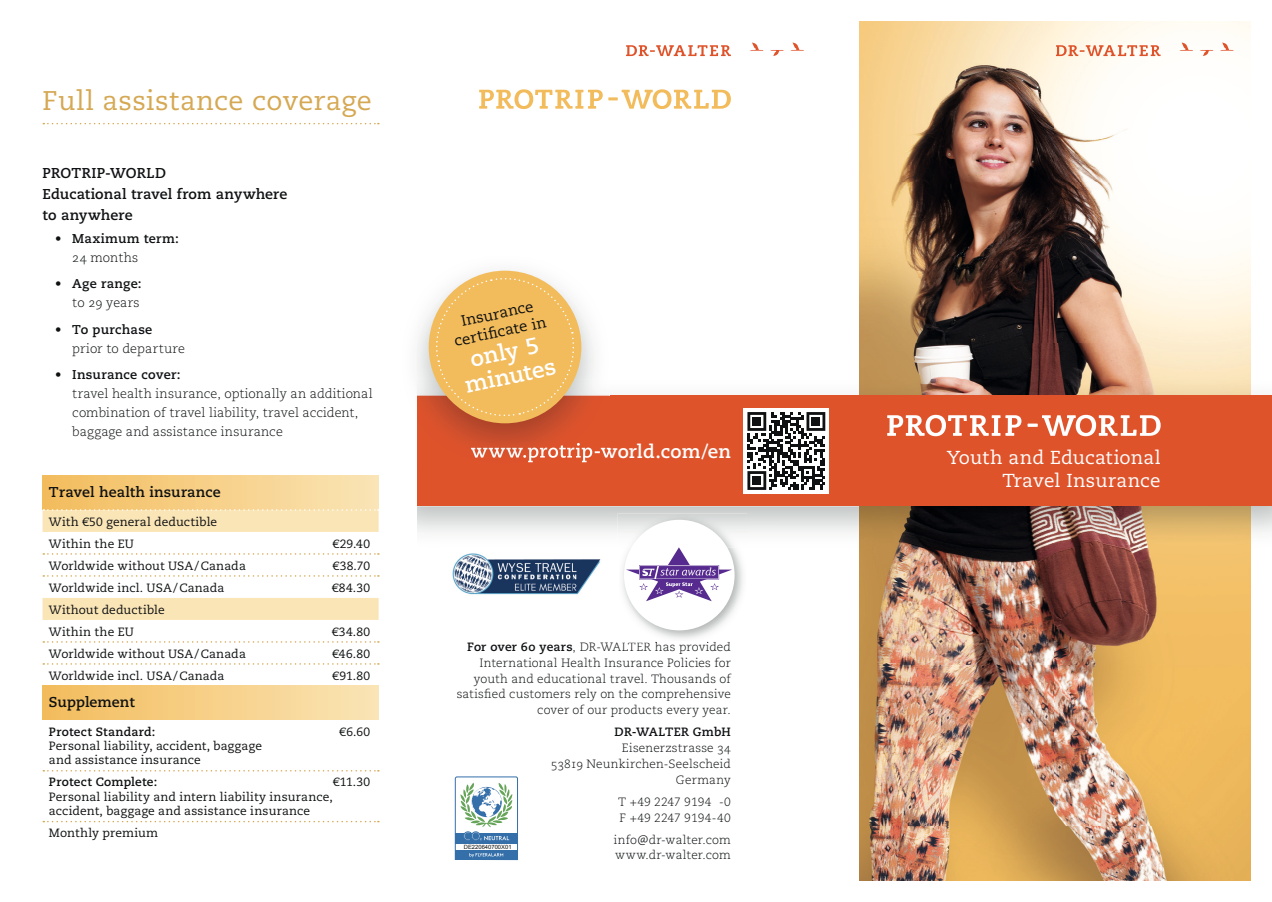
<style>
.page{position:relative;width:1272px;height:902px;background:#fff}
.page>*{position:absolute;margin:0;border:0;box-sizing:border-box;transform-origin:0 0}
.t1{font:27px "Caecilia LT Std";letter-spacing:.015em;color:#d5a853}
.t2{font:700 22.5px/24px "Caecilia LT Std";color:#fff;text-align:center}
.t3{font:18.75px/23.2px "Caecilia LT Std";letter-spacing:.01em;color:#fff;text-align:right}
.t4{font:700 18.75px "Caecilia LT Std";letter-spacing:.01em;color:#fff}
.t5{font:15px/18px "Caecilia LT Std";color:#0e1011;text-align:center}
.t6{font:700 14.25px/21px "Caecilia LT Std";letter-spacing:.01em;color:#0e1011}
.t7{font:300 12.75px/18.8px "Caecilia LT Std";letter-spacing:.005em;color:#0e1011}
.t8{font:700 12.75px/18.8px "Caecilia LT Std";letter-spacing:.025em;color:#0e1011}
.t9{font:12px/14.4px "Caecilia LT Std";letter-spacing:.01em;color:#0e1011}
.t10{font:300 12px/15.8px "Caecilia LT Std";letter-spacing:.015em;color:#0e1011;text-align:right}
.t11{font:700 12px "Caecilia LT Std";letter-spacing:.02em;color:#0e1011}
.t12{font:5.85px "Arial";color:#0e1011}
.s1{font-weight:300}
.s2{font-weight:700}
.s3{font-family:"The Sans Os F"}
</style>
<div class="page">
<img style="left:859px;top:21px;width:391px;height:359px">
<img style="left:859px;top:547px;width:391px;height:333px">
<img style="left:417px;top:380px;width:834px;height:15px">
<img style="left:417px;top:506px;width:854px;height:41px">
<div style="left:402px;top:395px;width:869px;height:111px;background:#df532b"></div>
<svg style="left:479px;top:89px;width:123px;height:20px"></svg>
<svg style="left:608px;top:89px;width:123px;height:20px"></svg>
<svg style="left:887px;top:415px;width:134px;height:21px"></svg>
<svg style="left:1042px;top:415px;width:118px;height:21px"></svg>
<svg style="left:1027px;top:423px;width:10px;height:4px"></svg>
<div style="left:174px;top:263px;width:243px;height:386px;background:#fff"></div>
<svg style="left:1056px;top:45px;width:104px;height:11px"></svg>
<svg style="left:1219px;top:43px;width:14px;height:8px"></svg>
<svg style="left:1179px;top:43px;width:14px;height:8px"></svg>
<svg style="left:1199px;top:50px;width:14px;height:6px"></svg>
<svg style="left:627px;top:45px;width:104px;height:11px"></svg>
<svg style="left:790px;top:43px;width:14px;height:8px"></svg>
<svg style="left:750px;top:43px;width:13px;height:8px"></svg>
<svg style="left:770px;top:50px;width:13px;height:6px"></svg>
<img style="left:417px;top:270px;width:177px;height:110px">
<img style="left:417px;top:395px;width:192px;height:68px">
<img style="left:471px;top:443px;width:138px;height:19px">
<svg style="left:431px;top:273px;width:147px;height:147px"></svg>
<img style="left:617px;top:513px;width:130px;height:126px">
<div style="left:624px;top:519px;width:110px;height:111px;background:#fff;border-radius:50%"></div>
<svg style="left:626px;top:547px;width:106px;height:54px"></svg>
<img style="left:440px;top:536px;width:177px;height:59px">
<img style="left:617px;top:547px;width:1px;height:66px">
<svg style="left:455px;top:776px;width:62px;height:83px"></svg>
<svg style="left:43px;top:123px;width:336px;height:1px"></svg>
<div style="left:43px;top:476px;width:335px;height:34px;background:linear-gradient(to right,#f3bc5d,#fae4b5)"></div>
<div style="left:43px;top:686px;width:335px;height:34px;background:linear-gradient(to right,#f3bc5d,#fae4b5)"></div>
<svg style="left:43px;top:509px;width:336px;height:111px"></svg>
<svg style="left:43px;top:641px;width:336px;height:1px"></svg>
<svg style="left:43px;top:663px;width:336px;height:1px"></svg>
<svg style="left:43px;top:770px;width:336px;height:1px"></svg>
<svg style="left:43px;top:820px;width:336px;height:2px"></svg>
<div style="left:743px;top:408px;width:85px;height:85px;background:#fff"></div>
<svg style="left:747px;top:412px;width:78px;height:78px"></svg>
<div style="left:752px;top:417px;width:8px;height:8px;background:#0e1011"></div>
<div style="left:811px;top:417px;width:9px;height:8px;background:#0e1011"></div>
<div style="left:752px;top:476px;width:8px;height:8px;background:#0e1011"></div>
<h1 class="t1" style="left:43px;top:85px;width:330px">Full assistance coverage</h1>
<p class="t6" style="left:43px;top:163px;width:246px">PROTRIP-WORLD<br>Educational travel from anywhere to anywhere</p>
<p class="t8" style="left:72px;top:229px;width:108px;text-indent:-17px"><span class="s1">•</span> Maximum term:<br><span class="s1">24 months</span></p>
<p class="t7" style="left:55px;top:275px;width:88px;text-align:right">• <span class="s2">Age range: </span>to 29 years</p>
<p class="t7" style="left:72px;top:320px;width:114px;text-indent:-17px">• <span class="s2">To purchase </span>prior to departure</p>
<p class="t7" style="left:72px;top:366px;width:302px;text-indent:-17px">• <span class="s2">Insurance cover:<br></span>travel health insurance, optionally an additional combination of travel liability, travel accident, baggage and assistance insurance</p>
<p class="t6" style="left:49px;top:482px;width:173px">Travel health insurance</p>
<p class="t9" style="left:49px;top:510px;width:170px;line-height:22px">With €50 general deductible<br>Within the EU</p>
<p class="t9" style="left:332px;top:536px;width:39px">€29.40</p>
<p class="t9" style="left:49px;top:558px;width:198px">Worldwide without USA / Canada</p>
<p class="t9" style="left:332px;top:558px;width:39px">€38.70</p>
<p class="t9" style="left:49px;top:580px;width:177px">Worldwide incl. USA / Canada</p>
<p class="t9" style="left:332px;top:580px;width:40px">€84.30</p>
<p class="t9" style="left:49px;top:598px;width:117px;line-height:22px">Without deductible<br>Within the EU</p>
<p class="t9" style="left:332px;top:624px;width:40px">€34.80</p>
<p class="t9" style="left:49px;top:646px;width:198px">Worldwide without USA / Canada</p>
<p class="t9" style="left:332px;top:646px;width:39px">€46.80</p>
<p class="t9" style="left:49px;top:668px;width:177px">Worldwide incl. USA / Canada</p>
<p class="t9" style="left:332px;top:668px;width:39px">€91.80</p>
<p class="t6" style="left:49px;top:692px;width:87px">Supplement</p>
<p class="t11" style="left:49px;top:724px;width:108px">Protect Standard:</p>
<p class="t9" style="left:339px;top:724px;width:32px">€6.60</p>
<p class="t9" style="left:49px;top:738px;width:215px">Personal liability, accident, baggage and assistance insurance</p>
<p class="t11" style="left:49px;top:775px;width:110px">Protect Complete:</p>
<p class="t9" style="left:49px;top:775px;width:323px;text-indent:284px">€11.30<br>Personal liability and intern liability insurance, accident, baggage and assistance insurance</p>
<p class="t9" style="left:49px;top:826px;width:111px">Monthly premium</p>
<p class="t5" style="left:449px;top:315px;width:95px;rotate:-12deg">Insurance certifi cate in</p>
<h2 class="t2" style="left:458px;top:350px;width:94px;rotate:-12deg">only 5 minutes</h2>
<h3 class="t4" style="left:471px;top:440px;width:261px">www.protrip-world.com/en</h3>
<p class="t10" style="left:456px;top:639px;width:276px"><span class="s2">For over 60 years</span>, DR-WALTER has provided International Health Insurance Policies for youth and educational travel. Thousands of satisfied customers rely on the comprehensive cover of our products every year.</p>
<p class="t11" style="left:614px;top:725px;width:118px">DR-WALTER GmbH</p>
<p class="t10" style="left:551px;top:740px;width:181px">Eisenerzstrasse 34<br>53819 Neunkirchen-Seelscheid<br>Germany</p>
<p class="t10" style="left:618px;top:794px;width:114px;text-align:left">T +49 2247 9194 -0<br>F +49 2247 9194-40</p>
<p class="t10" style="left:614px;top:831px;width:118px;text-align:left">info<span class="s3">@</span>dr-walter.com www.dr-walter.com</p>
<p class="t12" style="left:464px;top:842px;width:49px">DE220640700X01</p>
<h3 class="t3" style="left:946px;top:446px;width:215px">Youth and Educational<br>Travel Insurance</h3>
</div>
